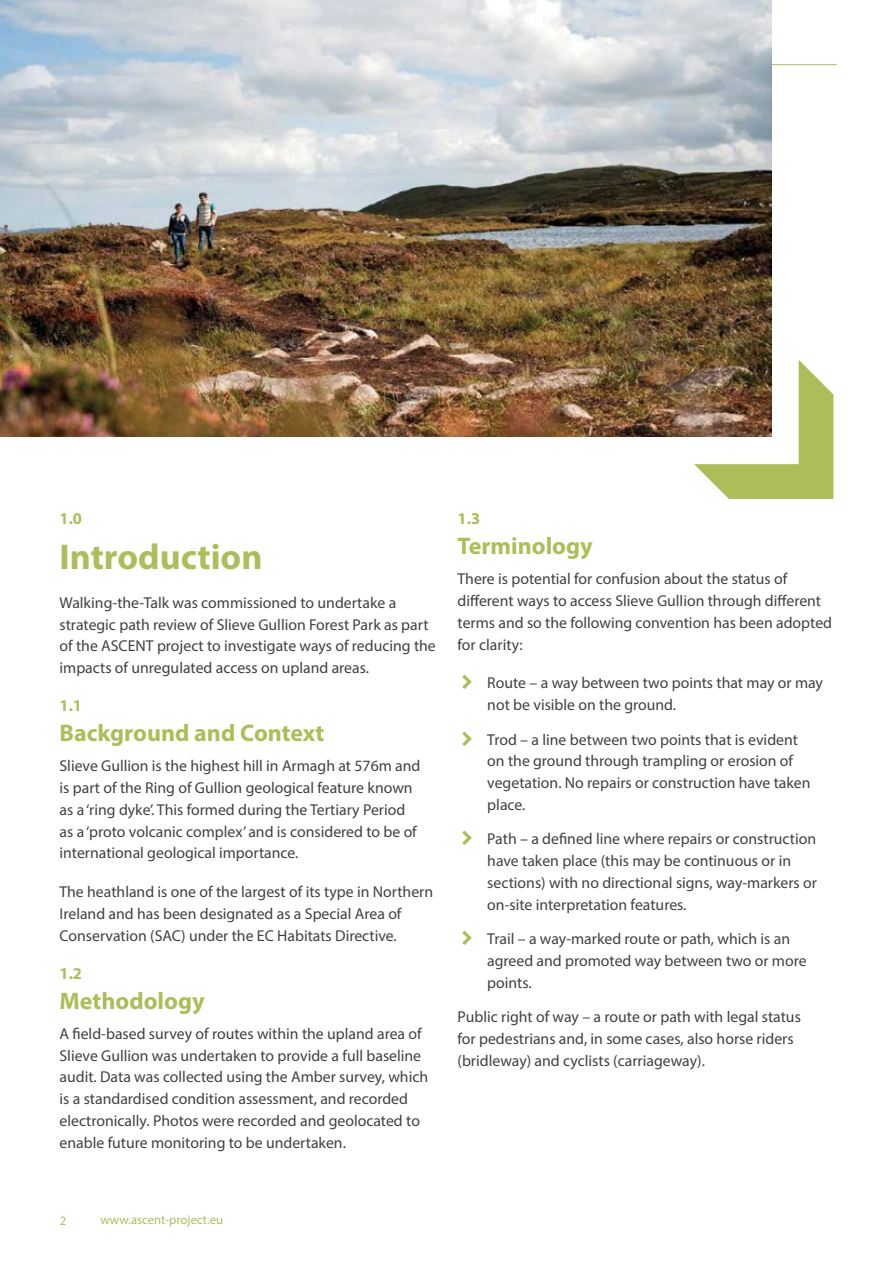
<style>
.page{position:relative;width:893px;height:1263px;background:#fff}
.page>*{position:absolute;margin:0;border:0;box-sizing:border-box;transform-origin:0 0}
.t1{font:700 36px "Myriad Pro";color:#aebd59}
.t2{font:700 24px "Myriad Pro";color:#aebd59}
.t3{font:700 16.5px "Myriad Pro";color:#aebd59}
.t4{font:15.75px/21.8px "Myriad Pro";color:#414042}
.t5{font:12.75px "Myriad Pro";color:#aebd59}
</style>
<div class="page">
<hr style="left:60px;top:64px;width:777px;height:1px;background:#aebd59">
<svg style="left:694px;top:360px;width:139px;height:139px"></svg>
<img style="left:0;top:0;width:771px;height:437px">
<p class="t3" style="left:60px;top:508px;width:24px">1.0</p>
<h1 class="t1" style="left:60px;top:533px;width:204px">Introduction</h1>
<p class="t4" style="left:60px;top:591px;width:378px">Walking-the-Talk was commissioned to undertake a strategic path review of Slieve Gullion Forest Park as part of the ASCENT project to investigate ways of reducing the impacts of unregulated access on upland areas.</p>
<p class="t3" style="left:60px;top:695px;width:24px">1.1</p>
<h2 class="t2" style="left:60px;top:717px;width:266px">Background and Context</h2>
<p class="t4" style="left:60px;top:755px;width:362px">Slieve Gullion is the highest hill in Armagh at 576m and is part of the Ring of Gullion geological feature known as a ‘ring dyke’. This formed during the Tertiary Period as a ‘proto volcanic complex’ and is considered to be of international geological importance.</p>
<p class="t4" style="left:60px;top:881px;width:375px">The heathland is one of the largest of its type in Northern<br>Ireland and has been designated as a Special Area of<br>Conservation (SAC) under the EC Habitats Directive.</p>
<p class="t3" style="left:60px;top:962px;width:24px">1.2</p>
<h2 class="t2" style="left:60px;top:985px;width:147px">Methodology</h2>
<p class="t4" style="left:60px;top:1022px;width:370px">A field-based survey of routes within the upland area of Slieve Gullion was undertaken to provide a full baseline audit. Data was collected using the Amber survey, which is a standardised condition assessment, and recorded electronically. Photos were recorded and geolocated to enable future monitoring to be undertaken.</p>
<p class="t3" style="left:458px;top:508px;width:24px">1.3</p>
<h2 class="t2" style="left:458px;top:530px;width:137px">Terminology</h2>
<p class="t4" style="left:458px;top:568px;width:376px">There is potential for confusion about the status of different ways to access Slieve Gullion through different terms and so the following convention has been adopted for clarity:</p>
<p class="t4" style="left:487px;top:672px;width:337px">Route – a way between two points that may or may not be visible on the ground.</p>
<p class="t4" style="left:487px;top:728px;width:325px">Trod – a line between two points that is evident on the ground through trampling or erosion of vegetation. No repairs or construction have taken place.</p>
<p class="t4" style="left:487px;top:828px;width:331px">Path – a defined line where repairs or construction have taken place (this may be continuous or in sections) with no directional signs, way-markers or on-site interpretation features.</p>
<p class="t4" style="left:487px;top:928px;width:321px">Trail – a way-marked route or path, which is an agreed and promoted way between two or more points.</p>
<p class="t4" style="left:458px;top:1006px;width:345px">Public right of way – a route or path with legal status for pedestrians and, in some cases, also horse riders (bridleway) and cyclists (carriageway).</p>
<p class="t5" style="left:60px;top:1212px;width:8px">2</p>
<p class="t5" style="left:100px;top:1211px;width:124px">www.ascent-project.eu</p>
</div>
